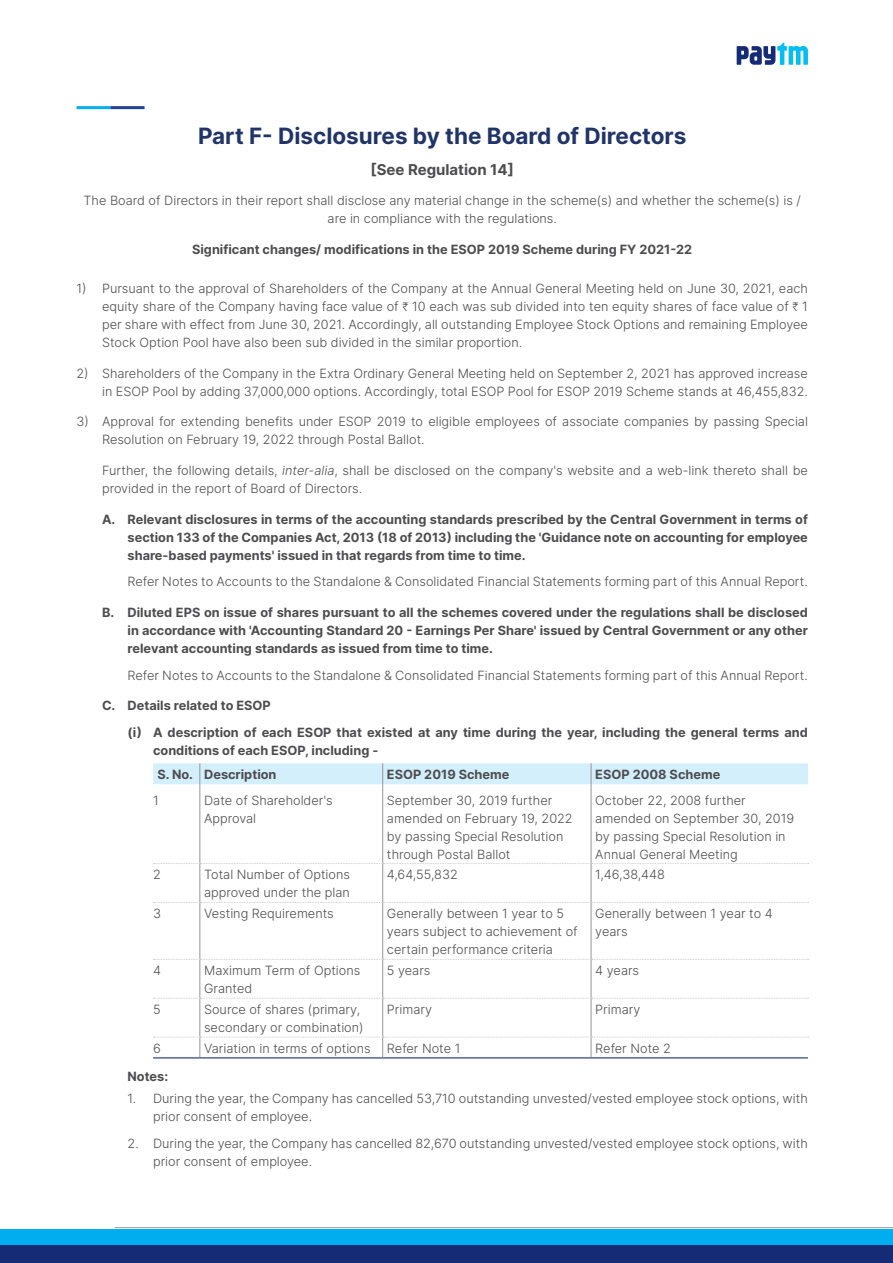
<style>
.page{position:relative;width:893px;height:1263px;background:#fff}
.page>*{position:absolute;margin:0;border:0;box-sizing:border-box;transform-origin:0 0}
.t1{font:700 22.5px "Inter";color:#213468}
.t2{font:700 15px "Inter";color:#4d4d4f}
.t3{font:12.75px/18px "Inter Light BETA";color:#4d4d4f}
.t4{font:700 12.75px/18px "Inter";color:#4d4d4f;text-align:justify}
.s1{font-family:"ITF Rupee"}
.s2{font-family:"Inter Light Italic BETA"}
</style>
<div class="page">
<svg style="left:153px;top:763px;width:655px;height:26px"></svg>
<hr style="left:199px;top:789px;width:1px;height:74px;background:#939598">
<hr style="left:382px;top:789px;width:1px;height:74px;background:#939598">
<hr style="left:591px;top:789px;width:1px;height:74px;background:#939598">
<hr style="left:199px;top:864px;width:1px;height:38px;background:#939598">
<hr style="left:382px;top:864px;width:1px;height:38px;background:#939598">
<hr style="left:591px;top:864px;width:1px;height:38px;background:#939598">
<hr style="left:199px;top:903px;width:1px;height:56px;background:#939598">
<hr style="left:382px;top:903px;width:1px;height:56px;background:#939598">
<hr style="left:591px;top:903px;width:1px;height:56px;background:#939598">
<hr style="left:199px;top:960px;width:1px;height:38px;background:#939598">
<hr style="left:382px;top:960px;width:1px;height:38px;background:#939598">
<hr style="left:591px;top:960px;width:1px;height:38px;background:#939598">
<hr style="left:199px;top:998px;width:1px;height:39px;background:#939598">
<hr style="left:382px;top:998px;width:1px;height:39px;background:#939598">
<hr style="left:591px;top:998px;width:1px;height:39px;background:#939598">
<svg style="left:153px;top:863px;width:655px;height:1px"></svg>
<svg style="left:153px;top:902px;width:655px;height:1px"></svg>
<svg style="left:153px;top:959px;width:655px;height:1px"></svg>
<svg style="left:153px;top:998px;width:655px;height:1px"></svg>
<svg style="left:153px;top:1037px;width:655px;height:20px"></svg>
<hr style="left:153px;top:1057px;width:47px;height:1px;background:#213468">
<hr style="left:200px;top:1057px;width:183px;height:1px;background:#213468">
<hr style="left:383px;top:1057px;width:208px;height:1px;background:#213468">
<hr style="left:591px;top:1057px;width:217px;height:1px;background:#213468">
<hr style="left:115px;top:1227px;width:778px;height:1px;background:#939598">
<div style="left:0;top:1229px;width:893px;height:17px;background:#00aeef"></div>
<div style="left:0;top:1246px;width:893px;height:17px;background:#162b75"></div>
<svg style="left:737px;top:43px;width:71px;height:22px"></svg>
<hr style="left:77px;top:106px;width:34px;height:3px;background:#00aeef">
<hr style="left:110px;top:106px;width:35px;height:3px;background:#21409a">
<h1 class="t1" style="left:198px;top:119px;width:490px">Part F- Disclosures by the Board of Directors</h1>
<p class="t2" style="left:371px;top:158px;width:145px">[See Regulation 14]</p>
<p class="t3" style="left:84px;top:192px;width:719px;text-align:center">The Board of Directors in their report shall disclose any material change in the scheme(s) and whether the scheme(s) is / are in compliance with the regulations.</p>
<p class="t4" style="left:192px;top:240px;width:502px">Significant changes/ modifications in the ESOP 2019 Scheme during FY 2021-22</p>
<p class="t3" style="left:102px;top:279px;width:707px;text-align:justify;text-indent:-26px">1) Pursuant to the approval of Shareholders of the Company at the Annual General Meeting held on June 30, 2021, each equity share of the Company having face value of <span class="s1">H</span> 10 each was sub divided into ten equity shares of face value of <span class="s1">H</span> 1 per share with effect from June 30, 2021. Accordingly, all outstanding Employee Stock Options and remaining Employee Stock Option Pool have also been sub divided in the similar proportion.</p>
<p class="t3" style="left:77px;top:364px;width:733px;text-align:right">2) Shareholders of the Company in the Extra Ordinary General Meeting held on September 2, 2021 has approved increase in ESOP Pool by adding 37,000,000 options. Accordingly, total ESOP Pool for ESOP 2019 Scheme stands at 46,455,832.</p>
<p class="t3" style="left:102px;top:412px;width:707px;text-indent:-26px">3) Approval for extending benefits under ESOP 2019 to eligible employees of associate companies by passing Special<br>Resolution on February 19, 2022 through Postal Ballot.</p>
<p class="t3" style="left:102px;top:461px;width:707px">Further, the following details, <span class="s2">inter-alia</span>, shall be disclosed on the company's website and a web-link thereto shall be provided in the report of Board of Directors.</p>
<p class="t4" style="left:128px;top:510px;width:682px;text-indent:-26px">A. Relevant disclosures in terms of the accounting standards prescribed by the Central Government in terms of section 133 of the Companies Act, 2013 (18 of 2013) including the 'Guidance note on accounting for employee share-based payments' issued in that regards from time to time.</p>
<p class="t3" style="left:128px;top:572px;width:682px">Refer Notes to Accounts to the Standalone &amp; Consolidated Financial Statements forming part of this Annual Report.</p>
<p class="t4" style="left:128px;top:603px;width:682px;text-indent:-26px">B. Diluted EPS on issue of shares pursuant to all the schemes covered under the regulations shall be disclosed in accordance with 'Accounting Standard 20 - Earnings Per Share' issued by Central Government or any other relevant accounting standards as issued from time to time.</p>
<p class="t3" style="left:128px;top:666px;width:682px">Refer Notes to Accounts to the Standalone &amp; Consolidated Financial Statements forming part of this Annual Report.</p>
<p class="t4" style="left:128px;top:692px;width:682px;line-height:26.5px;text-indent:-26px">C. Details related to ESOP<br>(i) A description of each ESOP that existed at any time during the year, including the general terms and</p>
<p class="t4" style="left:157px;top:738px;width:223px;line-height:24.3px;text-indent:-4px">conditions of each ESOP, including -<br>S. No. Description</p>
<p class="t4" style="left:387px;top:765px;width:124px">ESOP 2019 Scheme</p>
<p class="t4" style="left:595px;top:765px;width:126px">ESOP 2008 Scheme</p>
<p class="t3" style="left:153px;top:791px;width:7px">1</p>
<p class="t3" style="left:204px;top:791px;width:130px">Date of Shareholder's<br>Approval</p>
<p class="t3" style="left:387px;top:791px;width:187px">September 30, 2019 further amended on February 19, 2022 by passing Special Resolution through Postal Ballot</p>
<p class="t3" style="left:595px;top:791px;width:200px">October 22, 2008 further amended on September 30, 2019 by passing Special Resolution in<br>Annual General Meeting</p>
<p class="t3" style="left:153px;top:865px;width:9px">2</p>
<p class="t3" style="left:204px;top:865px;width:147px">Total Number of Options approved under the plan</p>
<p class="t3" style="left:387px;top:865px;width:72px">4,64,55,832</p>
<p class="t3" style="left:595px;top:865px;width:71px">1,46,38,448</p>
<p class="t3" style="left:153px;top:904px;width:10px">3</p>
<p class="t3" style="left:204px;top:904px;width:131px">Vesting Requirements</p>
<p class="t3" style="left:387px;top:904px;width:192px">Generally between 1 year to 5 years subject to achievement of certain performance criteria</p>
<p class="t3" style="left:595px;top:904px;width:179px">Generally between 1 year to 4 years</p>
<p class="t3" style="left:153px;top:961px;width:9px">4</p>
<p class="t3" style="left:204px;top:961px;width:158px">Maximum Term of Options<br>Granted</p>
<p class="t3" style="left:387px;top:961px;width:45px">5 years</p>
<p class="t3" style="left:595px;top:961px;width:45px">4 years</p>
<p class="t3" style="left:153px;top:1000px;width:9px">5</p>
<p class="t3" style="left:204px;top:1000px;width:161px">Source of shares (primary, secondary or combination)</p>
<p class="t3" style="left:387px;top:1000px;width:47px">Primary</p>
<p class="t3" style="left:595px;top:1000px;width:47px">Primary</p>
<p class="t3" style="left:153px;top:1039px;width:9px">6</p>
<p class="t3" style="left:204px;top:1039px;width:168px">Variation in terms of options</p>
<p class="t3" style="left:387px;top:1039px;width:75px">Refer Note 1</p>
<p class="t3" style="left:595px;top:1039px;width:77px">Refer Note 2</p>
<p class="t4" style="left:128px;top:1067px;width:42px">Notes:</p>
<p class="t3" style="left:153px;top:1089px;width:656px;text-indent:-26px">1. During the year, the Company has cancelled 53,710 outstanding unvested/vested employee stock options, with prior consent of employee.</p>
<p class="t3" style="left:153px;top:1134px;width:656px;text-indent:-26px">2. During the year, the Company has cancelled 82,670 outstanding unvested/vested employee stock options, with prior consent of employee.</p>
</div>
